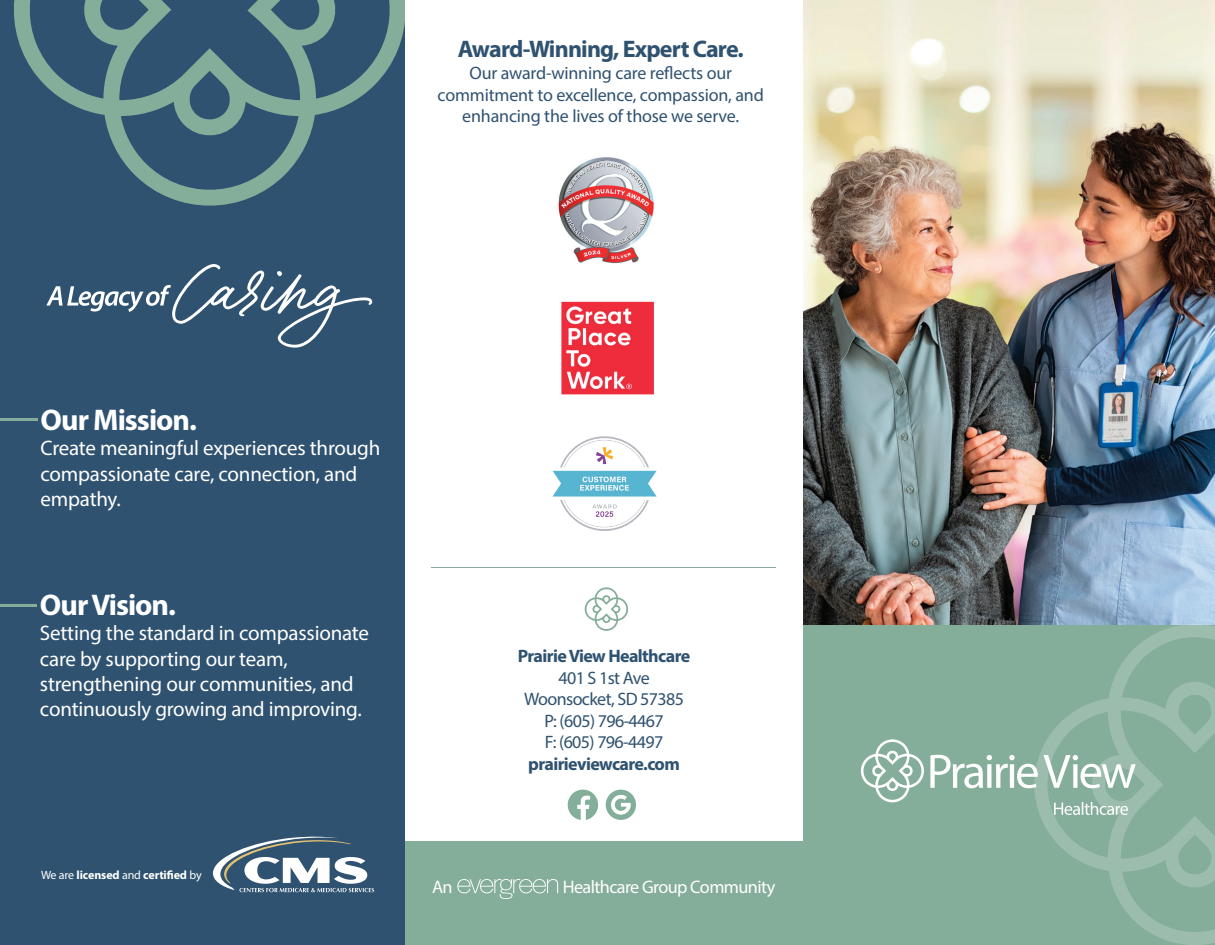
<style>
.page{position:relative;width:1215px;height:945px;background:#fff}
.page>*{position:absolute;margin:0;border:0;box-sizing:border-box;transform-origin:0 0}
.t1{font:700 30px "Myriad Pro";letter-spacing:-.035em;color:#fff}
.t2{font:700 24px "Myriad Pro";letter-spacing:-.035em;color:#2f5270}
.t3{font:21px/25.2px "Myriad Pro";letter-spacing:-.01em;color:#fff}
.t4{font:18.15px "Myriad Pro";letter-spacing:-.035em;color:#fff}
.t5{font:18px/21.6px "Myriad Pro";letter-spacing:-.01em;color:#2f5270;text-align:center}
.t6{font:18px/21.6px "Myriad Pro";letter-spacing:-.035em;color:#2f5270;text-align:center}
.t7{font:700 18px "Myriad Pro";letter-spacing:-.035em;color:#2f5270}
.t8{font:700 12px "Myriad Pro";letter-spacing:-.01em;color:#fff}
.s1{font-weight:400}
</style>
<div class="page">
<div style="left:0;top:0;width:405px;height:945px;background:#2f5270"></div>
<div style="left:803px;top:0;width:412px;height:945px;background:#85ae9a"></div>
<img style="left:803px;top:0;width:412px;height:624px">
<svg style="left:1026px;top:624px;width:189px;height:321px"></svg>
<div style="left:405px;top:842px;width:398px;height:103px;background:#85ae9a"></div>
<svg style="left:457px;top:879px;width:101px;height:20px"></svg>
<svg style="left:213px;top:837px;width:161px;height:55px"></svg>
<hr style="left:0;top:604px;width:37px;height:2px;background:#85ae9a">
<hr style="left:431px;top:567px;width:345px;height:1px;background:#85ae9a">
<svg style="left:1054px;top:802px;width:74px;height:13px"></svg>
<svg style="left:861px;top:738px;width:177px;height:66px"></svg>
<svg style="left:1044px;top:755px;width:92px;height:33px"></svg>
<hr style="left:0;top:418px;width:37px;height:2px;background:#85ae9a">
<svg style="left:14px;top:0;width:391px;height:206px"></svg>
<svg style="left:584px;top:587px;width:45px;height:44px"></svg>
<svg style="left:568px;top:790px;width:30px;height:30px"></svg>
<svg style="left:606px;top:790px;width:30px;height:30px"></svg>
<img style="left:558px;top:157px;width:96px;height:107px">
<img style="left:561px;top:301px;width:93px;height:94px">
<img style="left:552px;top:436px;width:105px;height:95px">
<svg style="left:46px;top:264px;width:326px;height:84px"></svg>
<p class="t2" style="left:458px;top:34px;width:288px">Award-Winning, Expert Care.</p>
<p class="t5" style="left:438px;top:62px;width:328px">Our award-winning care reflects our commitment to excellence, compassion, and enhancing the lives of those we serve.</p>
<h1 class="t1" style="left:40px;top:401px;width:158px">Our Mission.</h1>
<p class="t3" style="left:40px;top:435px;width:341px">Create meaningful experiences through compassionate care, connection, and empathy.</p>
<h1 class="t1" style="left:40px;top:586px;width:138px">Our Vision.</h1>
<p class="t3" style="left:40px;top:621px;width:331px">Setting the standard in compassionate care by supporting our team, strengthening our communities, and continuously growing and improving.</p>
<p class="t8" style="left:41px;top:867px;width:162px"><span class="s1">We are</span> licensed <span class="s1">and</span> certified <span class="s1">by</span></p>
<p class="t7" style="left:518px;top:644px;width:174px">Prairie View Healthcare</p>
<p class="t6" style="left:524px;top:667px;width:161px">401 S 1st Ave<br>Woonsocket, SD 57385<br>P: (605) 796-4467<br>F: (605) 796-4497</p>
<p class="t7" style="left:528px;top:752px;width:153px">prairieviewcare.com</p>
<p class="t4" style="left:432px;top:876px;width:22px">An</p>
<p class="t4" style="left:563px;top:876px;width:214px">Healthcare Group Community</p>
</div>
